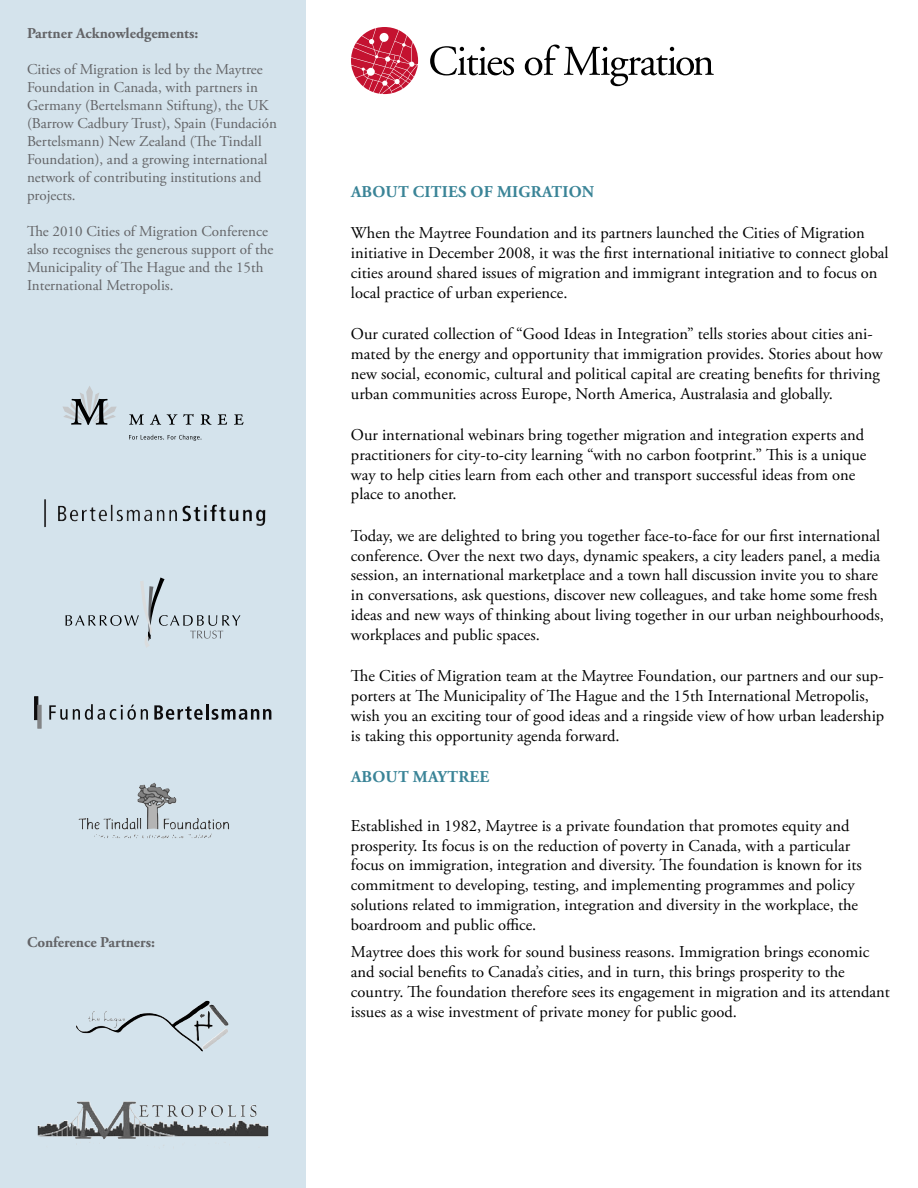
<style>
.page{position:relative;width:918px;height:1188px;background:#fff}
.page>*{position:absolute;margin:0;border:0;box-sizing:border-box;transform-origin:0 0}
.t1{font:16.5px/19.8px "Adobe Garamond Pro";color:#000}
.t2{font:700 16.5px "Adobe Garamond Pro";letter-spacing:.015em;color:#3a8497}
.t3{font:15px/18px "Adobe Garamond Pro";color:#636467}
.t4{font:700 15px "Adobe Garamond Pro";color:#636467}
</style>
<div class="page">
<div style="left:0;top:0;width:306px;height:1188px;background:#d4e3ec"></div>
<svg style="left:430px;top:46px;width:84px;height:29px"></svg>
<svg style="left:525px;top:45px;width:189px;height:41px"></svg>
<svg style="left:351px;top:27px;width:67px;height:67px"></svg>
<svg style="left:129px;top:414px;width:15px;height:11px"></svg>
<svg style="left:150px;top:414px;width:11px;height:11px"></svg>
<svg style="left:167px;top:414px;width:27px;height:11px"></svg>
<svg style="left:201px;top:414px;width:11px;height:11px"></svg>
<svg style="left:218px;top:414px;width:9px;height:11px"></svg>
<svg style="left:234px;top:414px;width:9px;height:11px"></svg>
<svg style="left:129px;top:435px;width:73px;height:6px"></svg>
<svg style="left:63px;top:386px;width:53px;height:39px"></svg>
<img style="left:44px;top:499px;width:182px;height:28px">
<svg style="left:66px;top:578px;width:174px;height:69px"></svg>
<svg style="left:49px;top:704px;width:99px;height:16px"></svg>
<svg style="left:154px;top:704px;width:117px;height:16px"></svg>
<div style="left:35px;top:697px;width:3px;height:23px;background:#0d0c0d;border:1px solid #0d0c0d"></div>
<hr style="left:38px;top:705px;width:3px;height:23px;background:#828486">
<img style="left:78px;top:783px;width:136px;height:47px">
<img style="left:185px;top:1001px;width:22px;height:15px">
<img style="left:38px;top:1101px;width:230px;height:38px">
<p class="t4" style="left:27px;top:24px;width:173px">Partner Acknowledgements:</p>
<p class="t3" style="left:27px;top:61px;width:251px">Cities of Migration is led by the Maytree Foundation in Canada, with partners in Germany (Bertelsmann Stiftung), the UK (Barrow Cadbury Trust), Spain (Fundación Bertelsmann) New Zealand (The Tindall Foundation), and a growing international network of contributing institutions and projects.</p>
<p class="t3" style="left:27px;top:223px;width:248px">The 2010 Cities of Migration Conference also recognises the generous support of the Municipality of The Hague and the 15th International Metropolis.</p>
<p class="t4" style="left:27px;top:934px;width:130px">Conference Partners:</p>
<p class="t2" style="left:351px;top:182px;width:245px">About Cities of Migration</p>
<p class="t1" style="left:351px;top:224px;width:539px">When the Maytree Foundation and its partners launched the Cities of Migration initiative in December 2008, it was the first international initiative to connect global cities around shared issues of migration and immigrant integration and to focus on local practice of urban experience.</p>
<p class="t1" style="left:351px;top:325px;width:533px">Our curated collection of “Good Ideas in Integration” tells stories about cities ani&shy;mated by the energy and opportunity that immigration provides. Stories about how new social, economic, cultural and political capital are creating benefits for thriving urban communities across Europe, North America, Australasia and globally.</p>
<p class="t1" style="left:351px;top:425px;width:517px">Our international webinars bring together migration and integration experts and practitioners for city-to-city learning “with no carbon footprint.” This is a unique way to help cities learn from each other and transport successful ideas from one place to another.</p>
<p class="t1" style="left:351px;top:526px;width:535px">Today, we are delighted to bring you together face-to-face for our first international conference. Over the next two days, dynamic speakers, a city leaders panel, a media session, an international marketplace and a town hall discussion invite you to share in conversations, ask questions, discover new colleagues, and take home some fresh ideas and new ways of thinking about living together in our urban neighbourhoods, workplaces and public spaces.</p>
<p class="t1" style="left:351px;top:667px;width:535px">The Cities of Migration team at the Maytree Foundation, our partners and our sup&shy;porters at The Municipality of The Hague and the 15th International Metropolis, wish you an exciting tour of good ideas and a ringside view of how urban leadership is taking this opportunity agenda forward.</p>
<p class="t2" style="left:351px;top:767px;width:140px">about maytree</p>
<p class="t1" style="left:351px;top:816px;width:512px">Established in 1982, Maytree is a private foundation that promotes equity and prosperity. Its focus is on the reduction of poverty in Canada, with a particular focus on immigration, integration and diversity. The foundation is known for its commitment to developing, testing, and implementing programmes and policy solutions related to immigration, integration and diversity in the workplace, the boardroom and public office.</p>
<p class="t1" style="left:351px;top:943px;width:541px">Maytree does this work for sound business reasons. Immigration brings economic and social benefits to Canada’s cities, and in turn, this brings prosperity to the country. The foundation therefore sees its engagement in migration and its attendant issues as a wise investment of private money for public good.</p>
</div>
